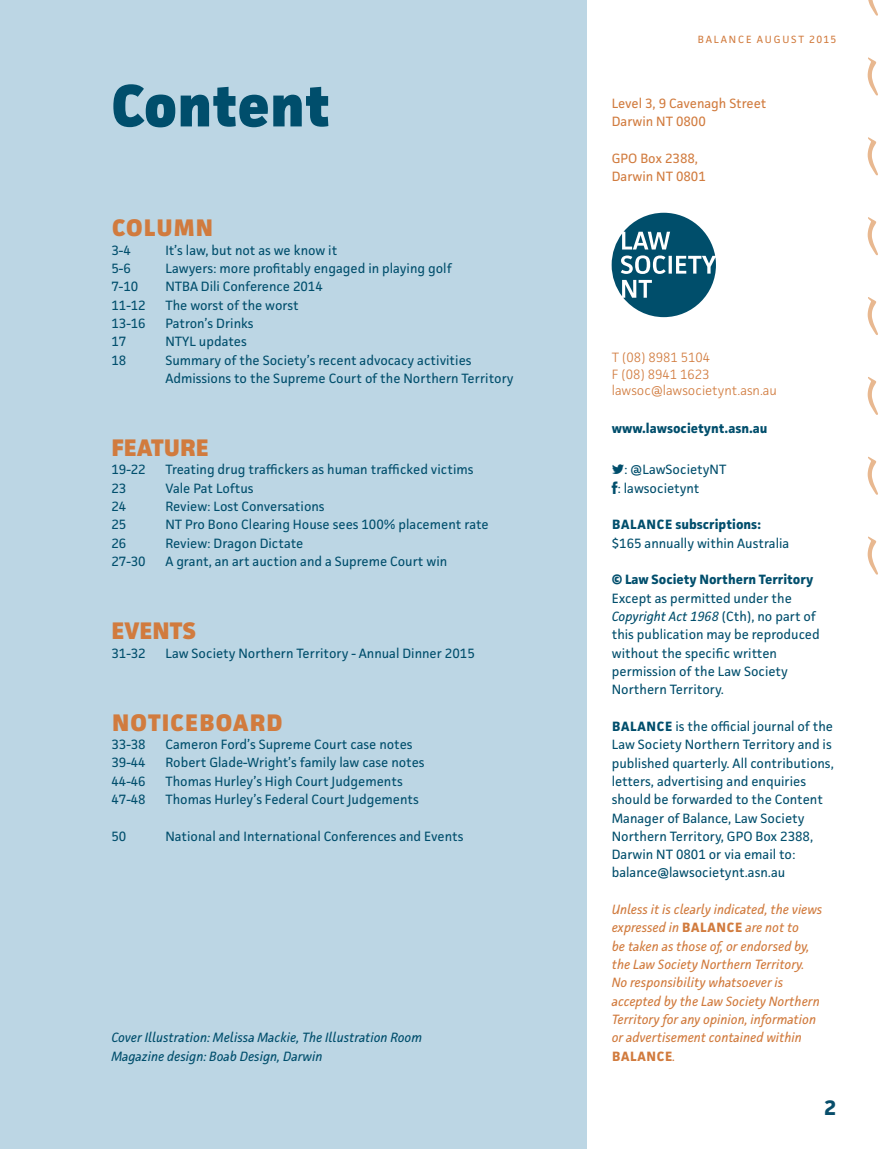
<style>
.page{position:relative;width:893px;height:1149px;background:#fff}
.page>*{position:absolute;margin:0;border:0;box-sizing:border-box;transform-origin:0 0}
.t1{font:800 60px "Facit";letter-spacing:-.005em;color:#004e6c}
.t2{font:800 24px "Facit";letter-spacing:.035em;color:#d17b3e}
.t3{font:800 24px "Facit";color:#d17b3e}
.t4{font:700 21px "Facit";color:#084e6b}
.t5{font:13.5px/18.3px "Facit";color:#004e6c}
.t6{font:italic 13.5px/18.3px "Facit";color:#d17b3e}
.t7{font:italic 13.5px/18.3px "Facit";color:#004e6c}
.t8{font:700 13.5px "Facit";color:#004e6c}
.t9{font:13.5px/18.3px "Facit";color:#d17b3e}
.t10{font:300 13.5px/16.2px "Facit";color:#d17b3e}
.t11{font:10.5px "Facit";letter-spacing:.175em;color:#d17b3e}
.s1{font-style:italic}
.s2{font-weight:700}
.s3{font-weight:700;font-style:normal}
</style>
<div class="page">
<div style="left:0;top:0;width:586px;height:1148px;background:#bcd6e4"></div>
<svg style="left:868px;top:536px;width:10px;height:38px"></svg>
<svg style="left:868px;top:456px;width:10px;height:38px"></svg>
<svg style="left:868px;top:377px;width:10px;height:38px"></svg>
<svg style="left:868px;top:297px;width:10px;height:38px"></svg>
<svg style="left:868px;top:217px;width:10px;height:38px"></svg>
<svg style="left:868px;top:137px;width:10px;height:38px"></svg>
<svg style="left:868px;top:57px;width:10px;height:38px"></svg>
<svg style="left:868px;top:0;width:10px;height:16px"></svg>
<svg style="left:612px;top:213px;width:104px;height:104px"></svg>
<h1 class="t1" style="left:111px;top:68px;width:221px">Content</h1>
<h2 class="t2" style="left:112px;top:213px;width:103px">COLUMN</h2>
<p class="t5" style="left:111px;top:240px;width:21px">3-4</p>
<p class="t5" style="left:165px;top:240px;width:173px">It’s law, but not as we know it</p>
<p class="t5" style="left:111px;top:259px;width:21px">5-6</p>
<p class="t5" style="left:165px;top:259px;width:288px">Lawyers: more profitably engaged in playing golf</p>
<p class="t5" style="left:111px;top:277px;width:28px">7-10</p>
<p class="t5" style="left:165px;top:277px;width:159px">NTBA Dili Conference 2014</p>
<p class="t5" style="left:111px;top:295px;width:36px">11-12</p>
<p class="t5" style="left:165px;top:295px;width:135px">The worst of the worst</p>
<p class="t5" style="left:111px;top:314px;width:36px">13-16</p>
<p class="t5" style="left:165px;top:314px;width:90px">Patron’s Drinks</p>
<p class="t5" style="left:111px;top:332px;width:16px">17</p>
<p class="t5" style="left:165px;top:332px;width:83px">NTYL updates</p>
<p class="t5" style="left:111px;top:350px;width:16px">18</p>
<p class="t5" style="left:165px;top:350px;width:350px">Summary of the Society’s recent advocacy activities<br>Admissions to the Supreme Court of the Northern Territory</p>
<h2 class="t3" style="left:111px;top:432px;width:99px">FEATURE</h2>
<p class="t5" style="left:111px;top:460px;width:36px">19-22</p>
<p class="t5" style="left:165px;top:460px;width:310px">Treating drug traffickers as human trafficked victims</p>
<p class="t5" style="left:111px;top:478px;width:16px">23</p>
<p class="t5" style="left:165px;top:478px;width:90px">Vale Pat Loftus</p>
<p class="t5" style="left:111px;top:497px;width:16px">24</p>
<p class="t5" style="left:165px;top:497px;width:161px">Review: Lost Conversations</p>
<p class="t5" style="left:111px;top:515px;width:16px">25</p>
<p class="t5" style="left:165px;top:515px;width:325px">NT Pro Bono Clearing House sees 100% placement rate</p>
<p class="t5" style="left:111px;top:533px;width:16px">26</p>
<p class="t5" style="left:165px;top:533px;width:140px">Review: Dragon Dictate</p>
<p class="t5" style="left:111px;top:551px;width:36px">27-30</p>
<p class="t5" style="left:165px;top:551px;width:283px">A grant, an art auction and a Supreme Court win</p>
<h2 class="t2" style="left:111px;top:615px;width:86px">EVENTS</h2>
<p class="t5" style="left:111px;top:643px;width:36px">31-32</p>
<p class="t5" style="left:165px;top:643px;width:311px">Law Society Northern Territory - Annual Dinner 2015</p>
<h2 class="t2" style="left:112px;top:707px;width:172px">NOTICEBOARD</h2>
<p class="t5" style="left:111px;top:734px;width:36px">33-38</p>
<p class="t5" style="left:165px;top:734px;width:249px">Cameron Ford’s Supreme Court case notes</p>
<p class="t5" style="left:111px;top:753px;width:36px">39-44</p>
<p class="t5" style="left:165px;top:753px;width:261px">Robert Glade-Wright’s family law case notes</p>
<p class="t5" style="left:111px;top:771px;width:36px">44-46</p>
<p class="t5" style="left:165px;top:771px;width:239px">Thomas Hurley’s High Court Judgements</p>
<p class="t5" style="left:111px;top:789px;width:36px">47-48</p>
<p class="t5" style="left:165px;top:789px;width:255px">Thomas Hurley’s Federal Court Judgements</p>
<p class="t5" style="left:111px;top:826px;width:16px">50</p>
<p class="t5" style="left:165px;top:826px;width:299px">National and International Conferences and Events</p>
<p class="t7" style="left:111px;top:1027px;width:312px">Cover Illustration: Melissa Mackie, The Illustration Room<br>Magazine design: Boab Design, Darwin</p>
<p class="t11" style="left:698px;top:33px;width:140px">BALANCE AUGUST 2015</p>
<p class="t9" style="left:612px;top:94px;width:156px">Level 3, 9 Cavenagh Street<br>Darwin NT 0800</p>
<p class="t9" style="left:612px;top:149px;width:96px">GPO Box 2388,<br>Darwin NT 0801</p>
<p class="t10" style="left:612px;top:349px;width:167px">T (08) 8981 5104<br>F (08) 8941 1623 lawsoc@lawsocietynt.asn.au</p>
<p class="t8" style="left:612px;top:419px;width:157px">www.lawsocietynt.asn.au</p>
<p class="t5" style="left:618px;top:460px;width:110px;text-indent:7px">: @LawSocietyNT : lawsocietynt</p>
<p class="t8" style="left:612px;top:516px;width:151px">BALANCE subscriptions:</p>
<p class="t5" style="left:612px;top:533px;width:179px">$165 annually within Australia</p>
<p class="t8" style="left:612px;top:571px;width:203px">© Law Society Northern Territory</p>
<p class="t5" style="left:612px;top:588px;width:210px">Except as permitted under the<br><span class="s1">Copyright Act 1968</span> (Cth), no part of this publication may be reproduced without the specific written permission of the Law Society<br>Northern Territory.</p>
<p class="t5" style="left:612px;top:716px;width:224px"><span class="s2">BALANCE</span> is the official journal of the Law Society Northern Territory and is published quarterly. All contributions, letters, advertising and enquiries should be forwarded to the Content Manager of Balance, Law Society Northern Territory, GPO Box 2388, Darwin NT 0801 or via email to: balance@lawsocietynt.asn.au</p>
<p class="t6" style="left:612px;top:899px;width:212px">Unless it is clearly indicated, the views expressed in <span class="s3">BALANCE</span> are not to<br>be taken as those of, or endorsed by, the Law Society Northern Territory.<br>No responsibility whatsoever is accepted by the Law Society Northern Territory for any opinion, information or advertisement contained within <span class="s3">BALANCE</span>.</p>
<h3 class="t4" style="left:824px;top:1094px;width:14px">2</h3>
</div>
